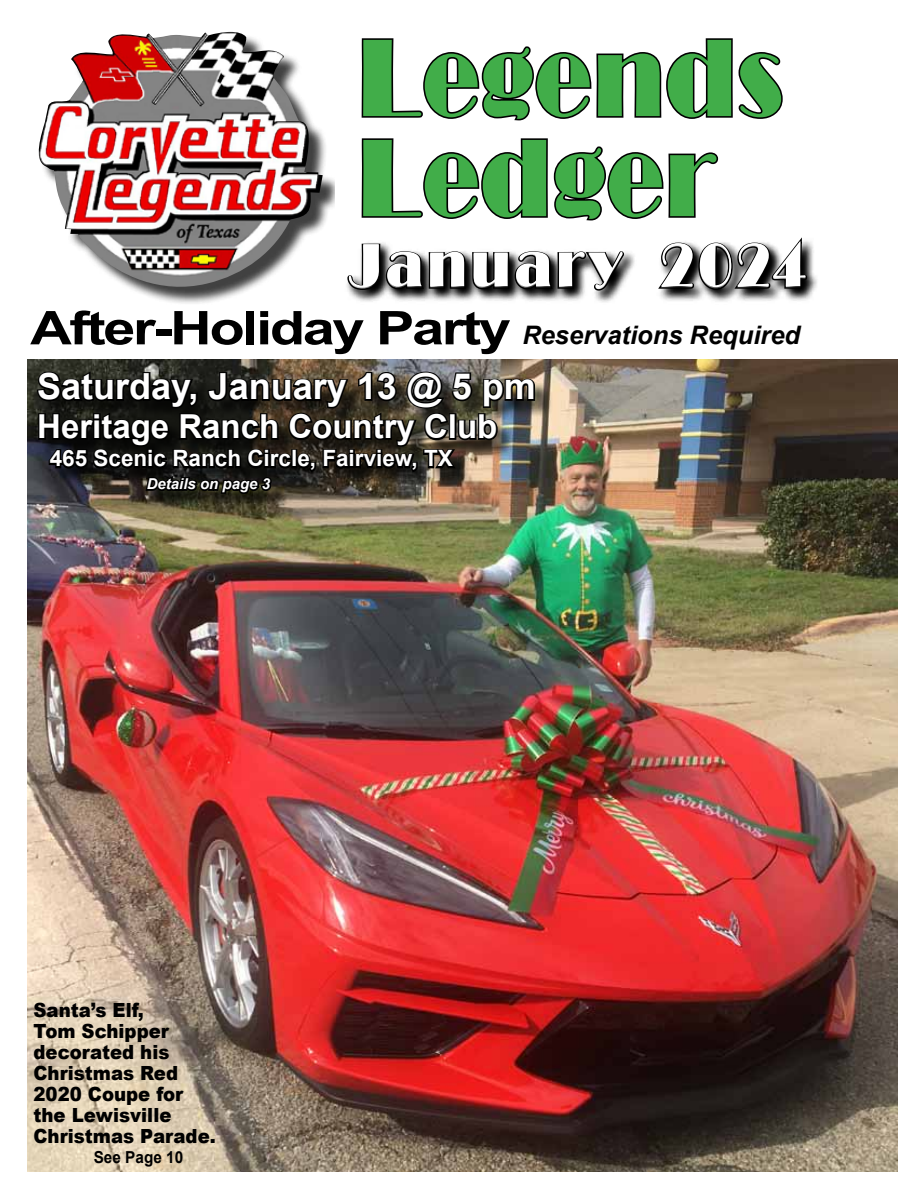
<style>
.page{position:relative;width:918px;height:1188px;background:#fff}
.page>*{position:absolute;margin:0;border:0;box-sizing:border-box;transform-origin:0 0}
.t1{font:114.3px/100.1px "Broadway";letter-spacing:.01em;color:#41ad49;scale:.83 1}
.t2{font:63px "Broadway";letter-spacing:.08em;color:#fff;scale:.83 1}
.t3{font:700 36px "Arial";color:#fff}
.t4{font:700 33px "Arial";color:#fff}
.t5{font:italic 700 25.5px "Arial";color:#000}
.t6{font:700 22.5px "Arial";color:#fff}
.t7{font:900 19.5px/21px "Arial";color:#000;scale:.93 1}
.t8{font:700 16.5px "Arial";color:#000;scale:.93 1}
.t9{font:italic 700 15px "Arial";color:#fff}
.s1{font-style:normal;font-size:46.5px}
</style>
<div class="page">
<img style="left:27px;top:360px;width:871px;height:812px">
<img style="left:35px;top:31px;width:774px;height:1141px">
<h1 class="t1" style="left:358px;top:28px;width:514px">Legends<br>Ledger</h1>
<h2 class="t2" style="left:348px;top:230px;width:553px">January 2024</h2>
<h3 class="t5" style="left:30px;top:318px;width:771px"><span class="s1">After-Holiday Party</span> Reservations Required</h3>
<h3 class="t3" style="left:37px;top:361px;width:500px">Saturday, January 13 @ 5 pm</h3>
<h3 class="t4" style="left:37px;top:403px;width:462px">Heritage Ranch Country Club</h3>
<p class="t6" style="left:50px;top:443px;width:405px">465 Scenic Ranch Circle, Fairview, TX</p>
<p class="t9" style="left:147px;top:474px;width:125px">Details on page 3</p>
<p class="t7" style="left:33px;top:999px;width:198px">Santa’s Elf,<br>Tom Schipper decorated his<br>Christmas Red<br>2020 Coupe for the Lewisville<br>Christmas Parade.</p>
<p class="t8" style="left:94px;top:1145px;width:98px">See Page 10</p>
</div>
